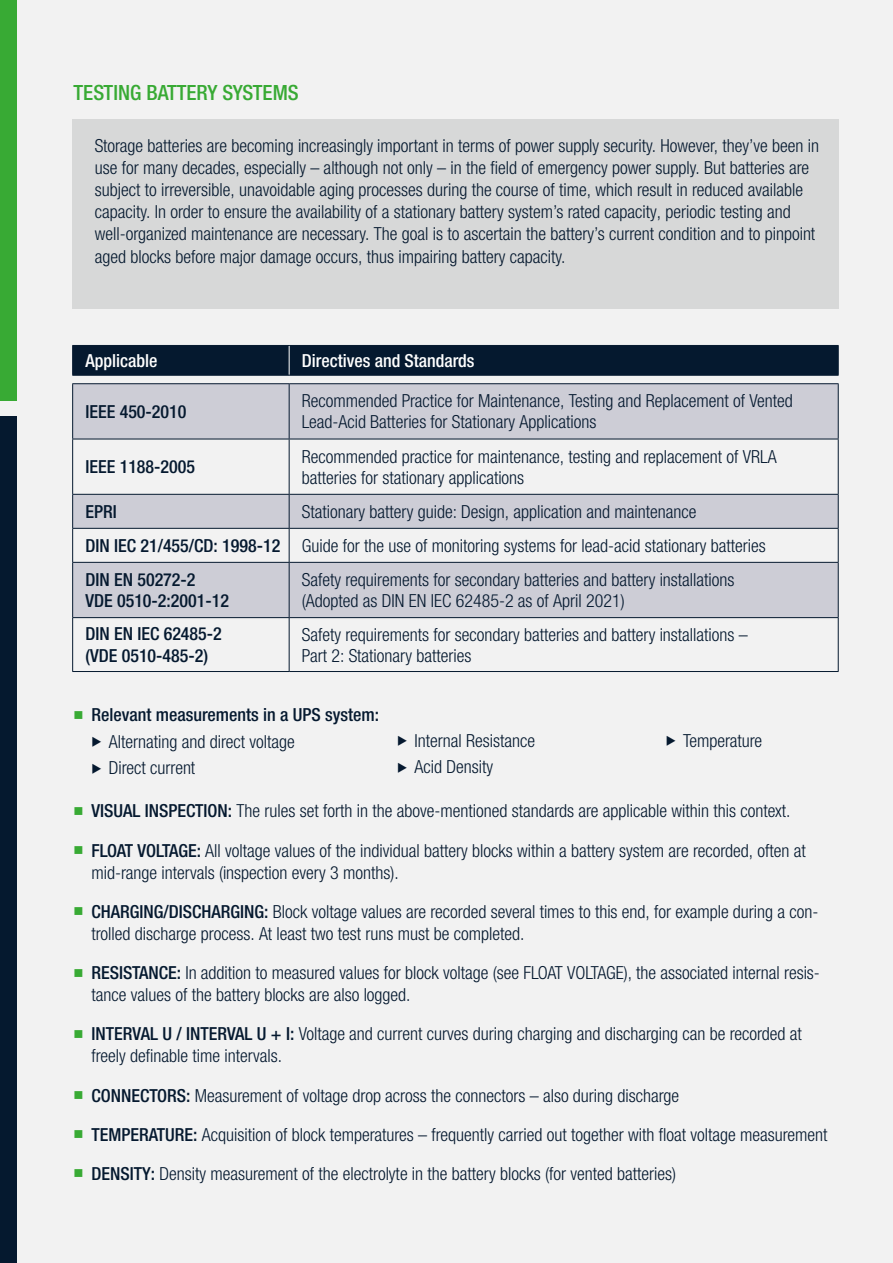
<style>
.page{position:relative;width:893px;height:1263px;background:#f2f2f2}
.page>*{position:absolute;margin:0;border:0;box-sizing:border-box;transform-origin:0 0}
.t1{font:500 condensed 21px "Helvetica Neue LTW1 G";color:#38aa34}
.t2{font:300 condensed 18px/22px "Helvetica Neue LTW1 G";color:#05192f}
.t3{font:500 condensed 18px/21.6px "Helvetica Neue LTW1 G";color:#05192f}
.t4{font:500 condensed 18px "Helvetica Neue LTW1 G";color:#fff}
.s1{font-weight:500}
.s2{color:#38aa34}
</style>
<div class="page">
<div style="left:0;top:0;width:17px;height:401px;background:#38aa34"></div>
<div style="left:0;top:417px;width:17px;height:846px;background:#05192f"></div>
<div style="left:72px;top:119px;width:767px;height:190px;background:#d7d8d8"></div>
<svg style="left:73px;top:384px;width:765px;height:233px;fill:#cdcdd6"></svg>
<hr style="left:289px;top:383px;width:550px;height:1px;background:#05192f">
<hr style="left:838px;top:384px;width:1px;height:55px;background:#05192f">
<hr style="left:289px;top:439px;width:550px;height:1px;background:#05192f">
<hr style="left:838px;top:439px;width:1px;height:55px;background:#05192f">
<hr style="left:289px;top:494px;width:550px;height:1px;background:#05192f">
<hr style="left:838px;top:495px;width:1px;height:33px;background:#05192f">
<hr style="left:289px;top:528px;width:550px;height:1px;background:#05192f">
<hr style="left:838px;top:529px;width:1px;height:33px;background:#05192f">
<hr style="left:289px;top:562px;width:550px;height:1px;background:#05192f">
<hr style="left:838px;top:563px;width:1px;height:54px;background:#05192f">
<hr style="left:289px;top:617px;width:550px;height:1px;background:#05192f">
<hr style="left:838px;top:618px;width:1px;height:53px;background:#05192f">
<hr style="left:289px;top:671px;width:550px;height:1px;background:#05192f">
<hr style="left:72px;top:383px;width:217px;height:1px;background:#05192f">
<hr style="left:72px;top:384px;width:1px;height:55px;background:#05192f">
<hr style="left:289px;top:384px;width:1px;height:55px;background:#05192f">
<hr style="left:72px;top:439px;width:217px;height:1px;background:#05192f">
<hr style="left:72px;top:439px;width:1px;height:55px;background:#05192f">
<hr style="left:289px;top:439px;width:1px;height:55px;background:#05192f">
<hr style="left:72px;top:494px;width:217px;height:1px;background:#05192f">
<hr style="left:72px;top:495px;width:1px;height:33px;background:#05192f">
<hr style="left:289px;top:495px;width:1px;height:33px;background:#05192f">
<hr style="left:72px;top:528px;width:217px;height:1px;background:#05192f">
<hr style="left:72px;top:529px;width:1px;height:33px;background:#05192f">
<hr style="left:289px;top:529px;width:1px;height:33px;background:#05192f">
<hr style="left:72px;top:562px;width:217px;height:1px;background:#05192f">
<hr style="left:72px;top:563px;width:1px;height:54px;background:#05192f">
<hr style="left:289px;top:563px;width:1px;height:54px;background:#05192f">
<hr style="left:72px;top:617px;width:217px;height:1px;background:#05192f">
<hr style="left:72px;top:618px;width:1px;height:53px;background:#05192f">
<hr style="left:289px;top:618px;width:1px;height:53px;background:#05192f">
<hr style="left:72px;top:671px;width:217px;height:1px;background:#05192f">
<div style="left:72px;top:345px;width:767px;height:30px;background:#05192f"></div>
<hr style="left:72px;top:375px;width:217px;height:1px;background:#05192f">
<hr style="left:289px;top:375px;width:550px;height:1px;background:#05192f">
<p class="t1" style="left:74px;top:80px;width:227px">TESTING BATTERY SYSTEMS</p>
<p class="t2" style="left:95px;top:135px;width:726px">Storage batteries are becoming increasingly important in terms of power supply security. However, they’ve been in use for many decades, especially – although not only – in the field of emergency power supply. But batteries are subject to irreversible, unavoidable aging processes during the course of time, which result in reduced available capacity. In order to ensure the availability of a stationary battery system’s rated capacity, periodic testing and well-organized maintenance are necessary. The goal is to ascertain the battery’s current condition and to pinpoint aged blocks before major damage occurs, thus impairing battery capacity.</p>
<p class="t4" style="left:85px;top:349px;width:73px">Applicable</p>
<p class="t4" style="left:302px;top:349px;width:174px">Directives and Standards</p>
<p class="t3" style="left:85px;top:401px;width:103px">IEEE 450-2010</p>
<p class="t2" style="left:302px;top:391px;width:492px;line-height:21px">Recommended Practice for Maintenance, Testing and Replacement of Vented<br>Lead-Acid Batteries for Stationary Applications</p>
<p class="t3" style="left:85px;top:456px;width:111px">IEEE 1188-2005</p>
<p class="t2" style="left:302px;top:446px;width:476px;line-height:21px">Recommended practice for maintenance, testing and replacement of VRLA batteries for stationary applications</p>
<p class="t3" style="left:85px;top:501px;width:33px">EPRI</p>
<p class="t2" style="left:85px;top:495px;width:682px;line-height:33.9px;text-indent:216px">Stationary battery guide: Design, application and maintenance<br><span class="s1">DIN IEC 21/455/CD: 1998-12</span> Guide for the use of monitoring systems for lead-acid stationary batteries<br><span class="s1">DIN EN 50272-2</span></p>
<p class="t3" style="left:85px;top:590px;width:145px">VDE 0510-2:2001-12</p>
<p class="t2" style="left:302px;top:569px;width:434px;line-height:21px">Safety requirements for secondary batteries and battery installations (Adopted as DIN EN IEC 62485-2 as of April 2021)</p>
<p class="t3" style="left:85px;top:623px;width:138px">DIN EN IEC 62485-2 (VDE 0510-485-2)</p>
<p class="t2" style="left:302px;top:624px;width:447px;line-height:21px">Safety requirements for secondary batteries and battery installations –<br>Part 2: Stationary batteries</p>
<p class="t3" style="left:74px;top:704px;width:307px"><span class="s2">■</span> Relevant measurements in a UPS system:</p>
<p class="t2" style="left:92px;top:730px;width:205px">◆ Alternating and direct voltage</p>
<p class="t2" style="left:92px;top:757px;width:105px">◆ Direct current</p>
<p class="t2" style="left:74px;top:800px;width:718px"><span class="s2">■</span> <span class="s1">VISUAL INSPECTION:</span> The rules set forth in the above-mentioned standards are applicable within this context.</p>
<p class="t2" style="left:92px;top:839px;width:716px;text-indent:-18px"><span class="s2">■</span> <span class="s1">FLOAT VOLTAGE:</span> All voltage values of the individual battery blocks within a battery system are recorded, often at mid-range intervals (inspection every 3 months).</p>
<p class="t2" style="left:92px;top:900px;width:728px;text-indent:-18px"><span class="s2">■</span> <span class="s1">CHARGING/DISCHARGING:</span> Block voltage values are recorded several times to this end, for example during a con&shy;trolled discharge process. At least two test runs must be completed.</p>
<p class="t2" style="left:92px;top:962px;width:730px;text-indent:-18px"><span class="s2">■</span> <span class="s1">RESISTANCE:</span> In addition to measured values for block voltage (see FLOAT VOLTAGE), the associated internal resis&shy;tance values of the battery blocks are also logged.</p>
<p class="t2" style="left:92px;top:1023px;width:712px;text-indent:-18px"><span class="s2">■</span> <span class="s1">INTERVAL U / INTERVAL U + I:</span> Voltage and current curves during charging and discharging can be recorded at freely definable time intervals.</p>
<p class="t2" style="left:74px;top:1084px;width:607px"><span class="s2">■</span> <span class="s1">CONNECTORS:</span> Measurement of voltage drop across the connectors – also during discharge</p>
<p class="t2" style="left:74px;top:1123px;width:755px"><span class="s2">■</span> <span class="s1">TEMPERATURE:</span> Acquisition of block temperatures – frequently carried out together with float voltage measurement</p>
<p class="t2" style="left:74px;top:1163px;width:604px"><span class="s2">■</span> <span class="s1">DENSITY:</span> Density measurement of the electrolyte in the battery blocks (for vented batteries)</p>
<p class="t2" style="left:397px;top:730px;width:139px">◆ Internal Resistance</p>
<p class="t2" style="left:397px;top:756px;width:97px">◆ Acid Density</p>
<p class="t2" style="left:666px;top:730px;width:98px">◆ Temperature</p>
</div>
